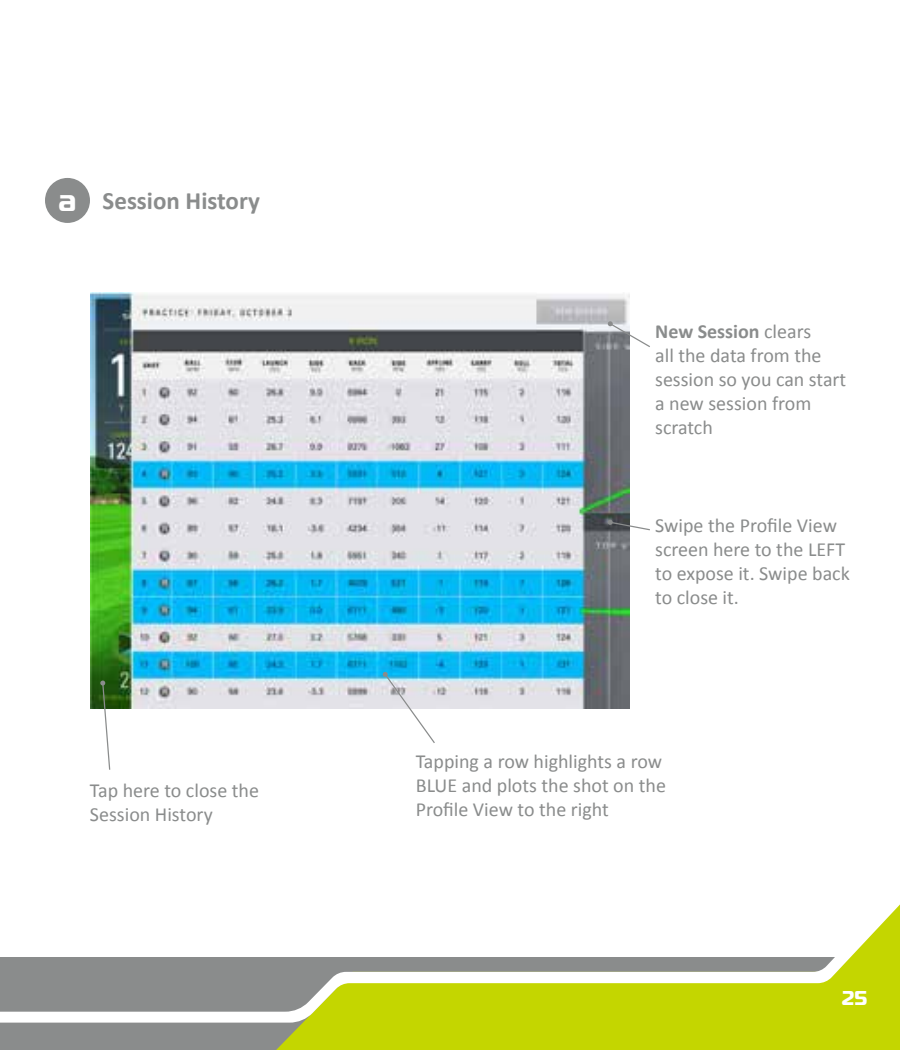
<style>
.page{position:relative;width:900px;height:1050px;background:#fff}
.page>*{position:absolute;margin:0;border:0;box-sizing:border-box;transform-origin:0 0}
.t1{font:700 25px "Calibri";color:#8a8c8c}
.t2{font:20px/24px "Calibri";color:#8a8c8c}
.t3{font:700 20px "Magistral";color:#fff}
.s1{font-family:"Magistral";font-size:30px;color:#fff}
.s2{font-weight:700}
</style>
<div class="page">
<div style="left:0;top:957px;width:900px;height:93px;background:#8a8c8c"></div>
<div style="left:276px;top:1023px;width:624px;height:27px;background:#c4d600"></div>
<svg style="left:0;top:904px;width:900px;height:119px;fill:#fff"></svg>
<div style="left:45px;top:178px;width:45px;height:45px;background:#8a8c8c;border-radius:50%"></div>
<img style="left:90px;top:293px;width:540px;height:415px">
<svg style="left:608px;top:321px;width:42px;height:27px"></svg>
<svg style="left:383px;top:672px;width:53px;height:71px"></svg>
<svg style="left:608px;top:520px;width:42px;height:11px"></svg>
<svg style="left:100px;top:681px;width:11px;height:89px"></svg>
<p class="t1" style="left:59px;top:185px;width:203px"><span class="s1">a</span> Session History</p>
<p class="t2" style="left:90px;top:778px;width:171px">Tap here to close the<br>Session History</p>
<p class="t2" style="left:655px;top:319px;width:193px"><span class="s2">New Session</span> clears<br>all the data from the session so you can start a new session from scratch</p>
<p class="t2" style="left:655px;top:513px;width:196px">Swipe the Profile View screen here to the LEFT to expose it. Swipe back to close it.</p>
<p class="t2" style="left:416px;top:749px;width:252px">Tapping a row highlights a row<br>BLUE and plots the shot on the<br>Profile View to the right</p>
<p class="t3" style="left:841px;top:984px;width:28px">25</p>
</div>
